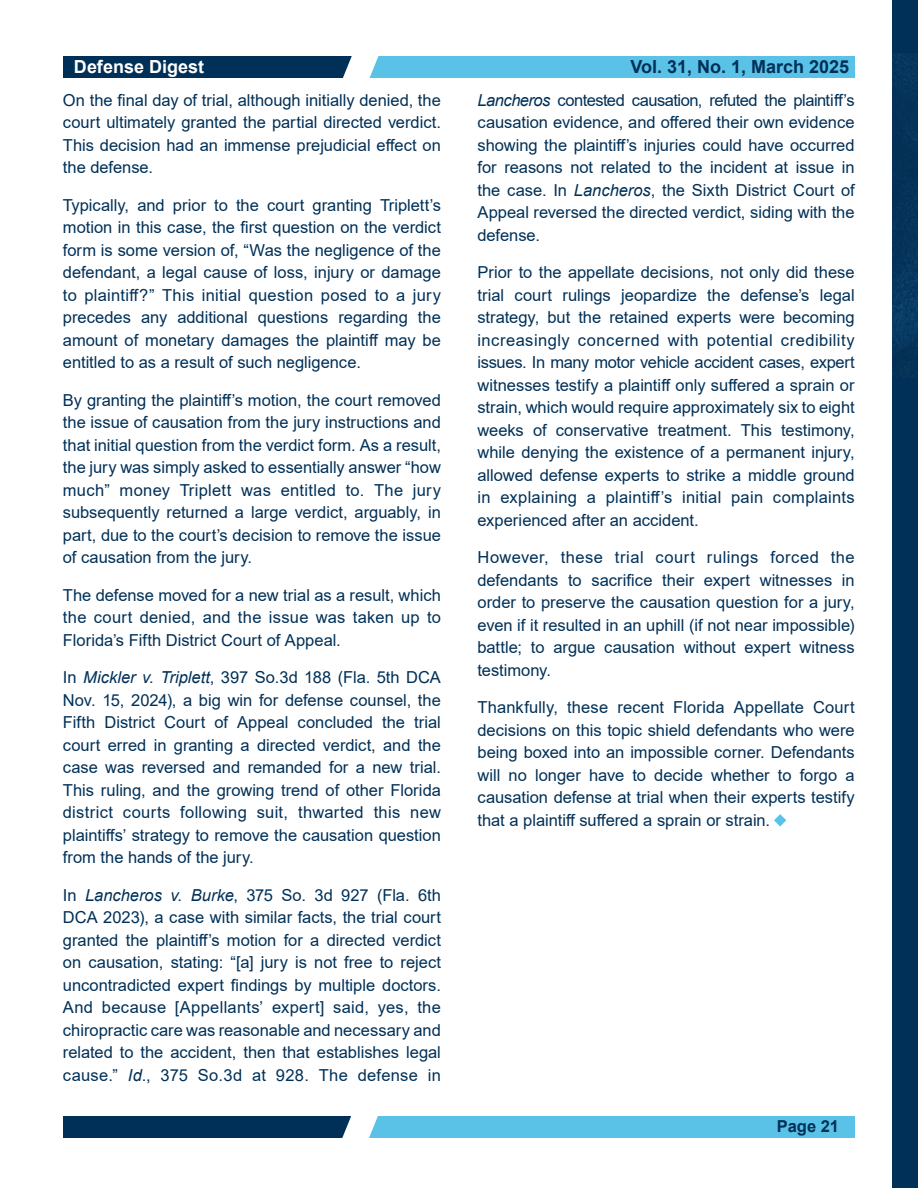
<style>
.page{position:relative;width:918px;height:1188px;background:#fff}
.page>*{position:absolute;margin:0;border:0;box-sizing:border-box;transform-origin:0 0}
.t1{font:700 18px "Arial";color:#003057}
.Body_Text_-_Align_Left{font:700 18px "Arial";color:#fff}
.Body_Text_-_Align_Left-2{font:16.5px/22.5px "Arial";color:#003057;text-align:justify}
.Body_Text_-_Align_Left-3{font:16.5px "Arial";letter-spacing:.02em;color:#003057}
.Body_Text_-_Align_Left-4{font:16.5px "Arial";letter-spacing:.03em;color:#003057}
.Body_Text_-_Align_Left-5{font:16.5px "Arial";letter-spacing:-.03em;color:#003057}
.Body_Text_-_Align_Left-6{font:700 16.5px "Arial";letter-spacing:-.005em;color:#003057}
.s1{font-style:italic}
</style>
<div class="page">
<div style="left:363px;top:1116px;width:492px;height:21px;background:#5bc2e7"></div>
<div style="left:63px;top:1116px;width:295px;height:21px;background:#003057"></div>
<div style="left:63px;top:56px;width:295px;height:21px;background:#003057"></div>
<div style="left:363px;top:56px;width:492px;height:21px;background:#5bc2e7"></div>
<svg style="left:340px;top:56px;width:43px;height:22px"></svg>
<svg style="left:340px;top:1116px;width:43px;height:22px"></svg>
<div style="left:892px;top:0;width:26px;height:1188px;background:#003057"></div>
<img style="left:892px;top:53px;width:26px;height:323px">
<svg style="left:774px;top:814px;width:12px;height:13px"></svg>
<p class="Body_Text_-_Align_Left" style="left:74px;top:54px;width:132px">Defense Digest</p>
<p class="t1" style="left:631px;top:54px;width:220px">Vol. 31, No. 1, March 2025</p>
<p class="Body_Text_-_Align_Left-2" style="left:63px;top:89px;width:380px">On the final day of trial, although initially denied, the court ultimately granted the partial directed verdict.<br>This decision had an immense prejudicial effect on the defense.</p>
<p class="Body_Text_-_Align_Left-2" style="left:63px;top:194px;width:380px">Typically, and prior to the court granting Triplett’s motion in this case, the first question on the verdict form is some version of, “Was the negligence of the defendant, a legal cause of loss, injury or damage</p>
<p class="Body_Text_-_Align_Left-3" style="left:63px;top:284px;width:380px">to plaintiff?” This initial question posed to a jury</p>
<p class="Body_Text_-_Align_Left-2" style="left:63px;top:306px;width:380px">precedes any additional questions regarding the amount of monetary damages the plaintiff may be entitled to as a result of such negligence.</p>
<p class="Body_Text_-_Align_Left-2" style="left:63px;top:389px;width:380px">By granting the plaintiff’s motion, the court removed the issue of causation from the jury instructions and that initial question from the verdict form. As a result, the jury was simply asked to essentially answer “how</p>
<p class="Body_Text_-_Align_Left-3" style="left:63px;top:479px;width:380px">much” money Triplett was entitled to. The jury</p>
<p class="Body_Text_-_Align_Left-2" style="left:63px;top:501px;width:380px">subsequently returned a large verdict, arguably, in part, due to the court’s decision to remove the issue of causation from the jury.</p>
<p class="Body_Text_-_Align_Left-2" style="left:63px;top:584px;width:380px">The defense moved for a new trial as a result, which the court denied, and the issue was taken up to</p>
<p class="Body_Text_-_Align_Left-2" style="left:63px;top:629px;width:279px">Florida’s Fifth District Court of Appeal.</p>
<p class="Body_Text_-_Align_Left-2" style="left:63px;top:666px;width:380px">In <span class="s1">Mickler v. Triplett</span>, 397 So.3d 188 (Fla. 5th DCA Nov. 15, 2024), a big win for defense counsel, the Fifth District Court of Appeal concluded the trial court erred in granting a directed verdict, and the case was reversed and remanded for a new trial.<br>This ruling, and the growing trend of other Florida</p>
<p class="Body_Text_-_Align_Left-3" style="left:63px;top:801px;width:380px">district courts following suit, thwarted this new</p>
<p class="Body_Text_-_Align_Left-2" style="left:63px;top:824px;width:380px">plaintiffs’ strategy to remove the causation question from the hands of the jury.</p>
<p class="Body_Text_-_Align_Left-2" style="left:63px;top:884px;width:380px">In <span class="s1">Lancheros v. Burke</span>, 375 So. 3d 927 (Fla. 6th DCA 2023), a case with similar facts, the trial court granted the plaintiff’s motion for a directed verdict on causation, stating: “[a] jury is not free to reject uncontradicted expert findings by multiple doctors.<br>And because [Appellants’ expert] said, yes, the</p>
<p class="Body_Text_-_Align_Left-2" style="left:63px;top:1019px;width:380px">chiropractic care was reasonable and necessary and related to the accident, then that establishes legal</p>
<p class="Body_Text_-_Align_Left-2" style="left:63px;top:1064px;width:380px">cause.” <span class="s1">Id</span>., 375 So.3d at 928. The defense in</p>
<p class="Body_Text_-_Align_Left-5" style="left:478px;top:89px;width:379px"><span class="s1">Lancheros</span> contested causation, refuted the plaintiff’s</p>
<p class="Body_Text_-_Align_Left-2" style="left:478px;top:111px;width:379px">causation evidence, and offered their own evidence showing the plaintiff’s injuries could have occurred for reasons not related to the incident at issue in the case. In <span class="s1">Lancheros</span>, the Sixth District Court of</p>
<p class="Body_Text_-_Align_Left-2" style="left:478px;top:201px;width:379px">Appeal reversed the directed verdict, siding with the defense.</p>
<p class="Body_Text_-_Align_Left-2" style="left:478px;top:261px;width:379px">Prior to the appellate decisions, not only did these trial court rulings jeopardize the defense’s legal strategy, but the retained experts were becoming</p>
<p class="Body_Text_-_Align_Left-4" style="left:478px;top:329px;width:379px">increasingly concerned with potential credibility</p>
<p class="Body_Text_-_Align_Left-2" style="left:478px;top:351px;width:379px">issues. In many motor vehicle accident cases, expert witnesses testify a plaintiff only suffered a sprain or strain, which would require approximately six to eight weeks of conservative treatment. This testimony, while denying the existence of a permanent injury, allowed defense experts to strike a middle ground in explaining a plaintiff’s initial pain complaints</p>
<p class="Body_Text_-_Align_Left-2" style="left:478px;top:509px;width:223px">experienced after an accident.</p>
<p class="Body_Text_-_Align_Left-4" style="left:478px;top:546px;width:379px">However, these trial court rulings forced the</p>
<p class="Body_Text_-_Align_Left-2" style="left:478px;top:569px;width:379px">defendants to sacrifice their expert witnesses in</p>
<p class="Body_Text_-_Align_Left-2" style="left:478px;top:591px;width:379px">order to preserve the causation question for a jury, even if it resulted in an uphill (if not near impossible) battle; to argue causation without expert witness testimony.</p>
<p class="Body_Text_-_Align_Left-2" style="left:478px;top:696px;width:379px">Thankfully, these recent Florida Appellate Court</p>
<p class="Body_Text_-_Align_Left-2" style="left:478px;top:719px;width:379px">decisions on this topic shield defendants who were being boxed into an impossible corner. Defendants will no longer have to decide whether to forgo a</p>
<p class="Body_Text_-_Align_Left-2" style="left:478px;top:786px;width:379px">causation defense at trial when their experts testify that a plaintiff suffered a sprain or strain.</p>
<p class="Body_Text_-_Align_Left-6" style="left:777px;top:1115px;width:64px">Page 21</p>
</div>
